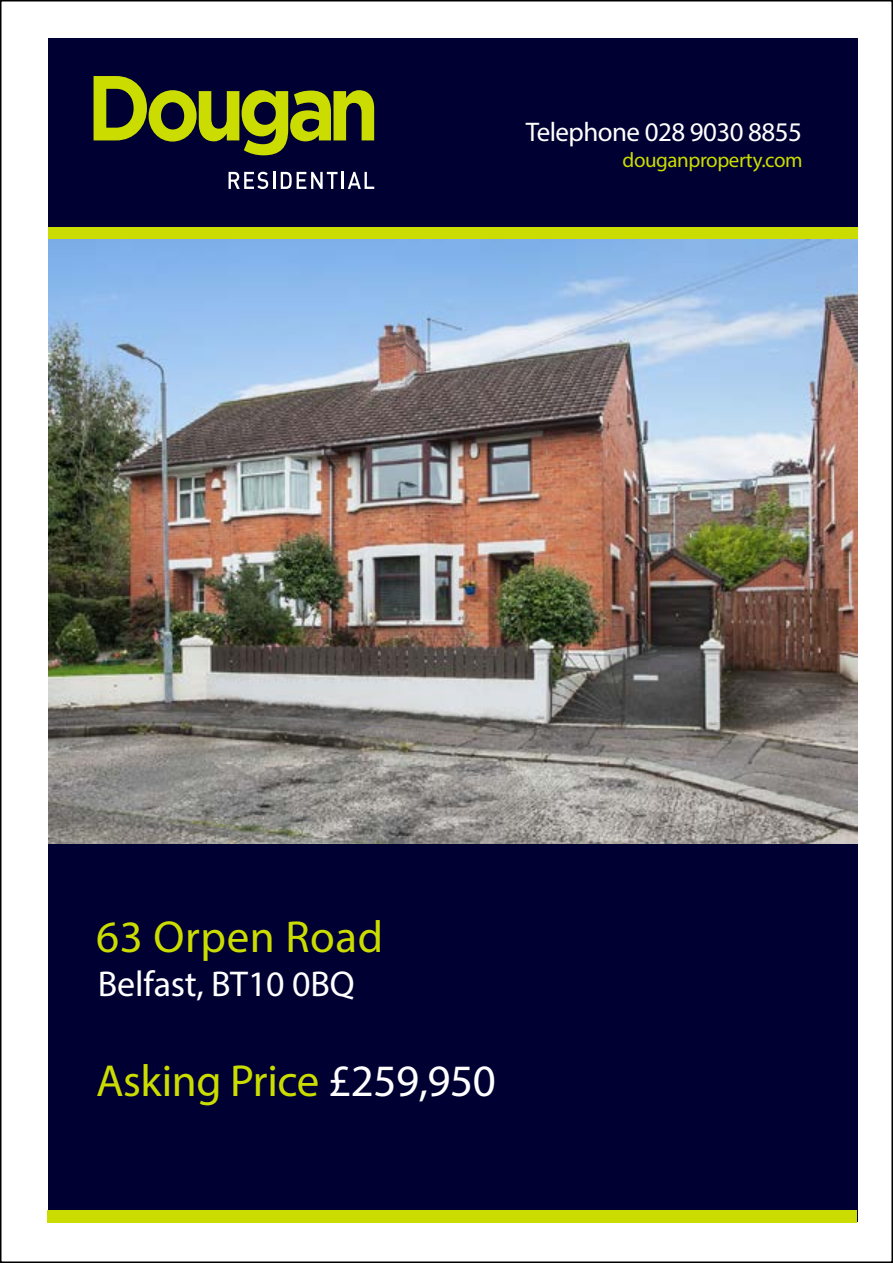
<style>
.page{position:relative;width:893px;height:1263px;background:#fff}
.page>*{position:absolute;margin:0;border:0;box-sizing:border-box;transform-origin:0 0}
.t1{font:45px "Myriad Pro";letter-spacing:-.01em;color:#cbdd00}
.t2{font:45px "Myriad Pro";letter-spacing:.01em;color:#cbdd00}
.t3{font:36px "Myriad Pro";letter-spacing:-.005em;color:#fff}
.t4{font:27px "Myriad Pro";letter-spacing:-.02em;color:#fff}
.t5{font:21px "Myriad Pro";letter-spacing:-.02em;color:#cbdd00}
.s1{color:#fff}
</style>
<div class="page">
<div style="left:48px;top:38px;width:809px;height:189px;background:#003"></div>
<svg style="left:94px;top:76px;width:280px;height:79px"></svg>
<svg style="left:229px;top:172px;width:46px;height:17px"></svg>
<svg style="left:281px;top:172px;width:93px;height:17px"></svg>
<div style="left:48px;top:227px;width:809px;height:12px;background:#cbdd00"></div>
<img style="left:48px;top:239px;width:809px;height:606px">
<div style="left:48px;top:845px;width:809px;height:377px;background:#003"></div>
<div style="left:48px;top:1210px;width:809px;height:12px;background:#cbdd00"></div>
<p class="t4" style="left:526px;top:116px;width:278px">Telephone 028 9030 8855</p>
<p class="t5" style="left:623px;top:147px;width:182px">douganproperty.com</p>
<h1 class="t2" style="left:96px;top:909px;width:288px">63 Orpen Road</h1>
<h2 class="t3" style="left:98px;top:961px;width:258px">Belfast, BT10 0BQ</h2>
<h1 class="t1" style="left:96px;top:1053px;width:401px">Asking Price <span class="s1">£259,950</span></h1>
</div>
